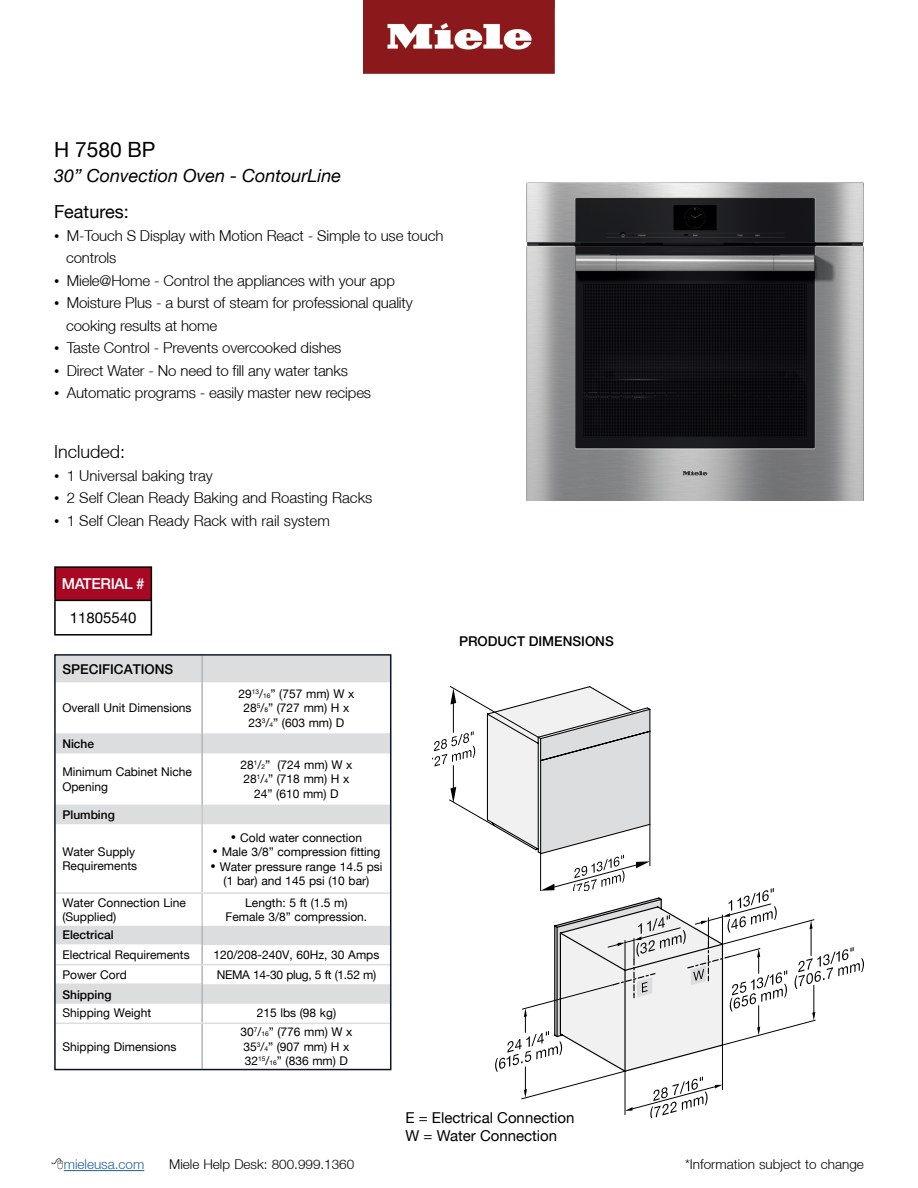
<style>
.page{position:relative;width:918px;height:1188px;background:#fff}
.page>*{position:absolute;margin:0;border:0;box-sizing:border-box;transform-origin:0 0}
.t1{font:21px "Helvetica Neue LT";color:#000}
.t2{font:italic 18px "Helvetica Neue LT";color:#000}
.t3{font:18px "Helvetica Neue LT";color:#000}
.t4{font:300 18px "Helvetica Neue LT";color:#000}
.t5{font:300 15px/22.5px "Helvetica Neue LT";letter-spacing:-.01em;color:#000}
.t6{font:15px/18px "Helvetica Neue LT";color:#000}
.t7{font:500 15px "Helvetica Neue LT";letter-spacing:-.025em;color:#fff}
.t8{font:300 13.5px "Helvetica Neue LT";color:#000}
.t9{font:500 13.5px "Helvetica Neue LT";color:#000}
.t10{font:300 13.5px "Helvetica Neue LT";color:#215e9e}
.t11{font:12px/14.4px "Helvetica Neue LT";color:#000;text-align:center}
.t12{font:500 12px "Helvetica Neue LT";color:#000}
.t13{font:12px "Helvetica Neue LT";letter-spacing:-.025em;color:#000}
.s1{font-family:"Times New Roman";font-weight:400}
.s2{font-size:6.6px}
.s3{font-family:"Times New Roman";font-size:15px}
</style>
<div class="page">
<img style="left:363px;top:0;width:192px;height:73px">
<img style="left:527px;top:182px;width:337px;height:318px">
<svg style="left:57px;top:657px;width:331px;height:347px"></svg>
<hr style="left:201px;top:656px;width:2px;height:26px;background:#b1b4b6">
<hr style="left:201px;top:682px;width:2px;height:51px;background:#b1b4b6">
<hr style="left:201px;top:733px;width:2px;height:20px;background:#b1b4b6">
<hr style="left:201px;top:753px;width:2px;height:52px;background:#b1b4b6">
<hr style="left:201px;top:984px;width:2px;height:20px;background:#b1b4b6">
<svg style="left:201px;top:1004px;width:2px;height:19px"></svg>
<hr style="left:201px;top:1024px;width:2px;height:45px;background:#b1b4b6">
<hr style="left:56px;top:983px;width:145px;height:2px;background:#dcddde">
<hr style="left:56px;top:1023px;width:146px;height:1px;background:#dcddde">
<hr style="left:202px;top:1023px;width:188px;height:1px;background:#dcddde">
<svg style="left:57px;top:805px;width:331px;height:179px"></svg>
<hr style="left:201px;top:824px;width:2px;height:68px;background:#c7c8ca">
<hr style="left:201px;top:894px;width:2px;height:32px;background:#c7c8ca">
<hr style="left:202px;top:892px;width:188px;height:2px;background:#dcddde">
<div style="left:54px;top:654px;width:337px;height:416px;border:2px solid #0b1328"></div>
<div style="left:55px;top:567px;width:96px;height:33px;background:#a70925"></div>
<hr style="left:54px;top:566px;width:98px;height:2px;background:#000">
<hr style="left:54px;top:568px;width:2px;height:32px;background:#000">
<hr style="left:151px;top:568px;width:1px;height:32px;background:#000">
<hr style="left:54px;top:600px;width:98px;height:1px;background:#000">
<hr style="left:54px;top:601px;width:2px;height:33px;background:#000">
<hr style="left:151px;top:601px;width:1px;height:33px;background:#000">
<hr style="left:54px;top:634px;width:98px;height:2px;background:#000">
<hr style="left:64px;top:1170px;width:80px;height:1px;background:#215e9e">
<svg style="left:434px;top:686px;width:430px;height:431px"></svg>
<div style="left:476px;top:863px;width:49px;height:83px;background:#fff"></div>
<h1 class="t1" style="left:54px;top:137px;width:103px">H 7580 BP</h1>
<h2 class="t2" style="left:54px;top:165px;width:289px">30” Convection Oven - ContourLine</h2>
<h2 class="t3" style="left:54px;top:201px;width:76px">Features:</h2>
<p class="t5" style="left:66px;top:224px;width:379px;text-indent:-12px"><span class="s1">•</span> M-Touch S Display with Motion React - Simple to use touch controls</p>
<p class="t5" style="left:54px;top:269px;width:342px"><span class="s1">•</span> Miele@Home - Control the appliances with your app</p>
<p class="t5" style="left:66px;top:291px;width:348px;text-indent:-12px"><span class="s1">•</span> Moisture Plus - a burst of steam for professional quality cooking results at home</p>
<p class="t5" style="left:54px;top:336px;width:289px"><span class="s1">•</span> Taste Control - Prevents overcooked dishes</p>
<p class="t5" style="left:54px;top:359px;width:296px"><span class="s1">•</span> Direct Water - No need to fill any water tanks</p>
<p class="t5" style="left:54px;top:381px;width:319px"><span class="s1">•</span> Automatic programs - easily master new recipes</p>
<h2 class="t4" style="left:54px;top:441px;width:73px">Included:</h2>
<p class="t5" style="left:54px;top:464px;width:160px"><span class="s1">•</span> 1 Universal baking tray</p>
<p class="t5" style="left:54px;top:486px;width:320px"><span class="s1">•</span> 2 Self Clean Ready Baking and Roasting Racks</p>
<p class="t5" style="left:54px;top:509px;width:277px"><span class="s1">•</span> 1 Self Clean Ready Rack with rail system</p>
<p class="t7" style="left:62px;top:575px;width:84px">MATERIAL #</p>
<p class="t6" style="left:70px;top:608px;width:68px">11805540</p>
<p class="t9" style="left:62px;top:661px;width:112px">SPECIFICATIONS</p>
<p class="t11" style="left:62px;top:700px;width:131px">Overall Unit Dimensions</p>
<p class="t11" style="left:239px;top:686px;width:117px">29<sup>13</sup>/<span class="s2">16</span>” (757 mm) W x<br>28<sup>5</sup>/<span class="s2">8</span>” (727 mm) H x<br>23<sup>3</sup>/<span class="s2">4</span>” (603 mm) D</p>
<p class="t12" style="left:62px;top:736px;width:33px">Niche</p>
<p class="t11" style="left:62px;top:764px;width:131px;text-align:left">Minimum Cabinet Niche<br>Opening</p>
<p class="t11" style="left:240px;top:757px;width:114px">28<sup>1</sup>/<span class="s2">2</span>” (724 mm) W x<br>28<sup>1</sup>/<span class="s2">4</span>” (718 mm) H x<br>24” (610 mm) D</p>
<p class="t12" style="left:62px;top:807px;width:54px">Plumbing</p>
<p class="t11" style="left:62px;top:844px;width:76px;text-align:left">Water Supply<br>Requirements</p>
<p class="t11" style="left:231px;top:830px;width:133px"><span class="s3">•</span> Cold water connection</p>
<p class="t11" style="left:212px;top:845px;width:170px"><span class="s3">•</span> Male 3/8” compression fitting</p>
<p class="t11" style="left:210px;top:859px;width:174px"><span class="s3">•</span> Water pressure range 14.5 psi (1 bar) and 145 psi (10 bar)</p>
<p class="t11" style="left:62px;top:895px;width:125px;text-align:left">Water Connection Line (Supplied)</p>
<p class="t11" style="left:226px;top:895px;width:143px">Length: 5 ft (1.5 m)<br>Female 3/8” compression.</p>
<p class="t12" style="left:62px;top:928px;width:53px">Electrical</p>
<p class="t11" style="left:62px;top:948px;width:129px">Electrical Requirements</p>
<p class="t11" style="left:213px;top:947px;width:167px">120/208-240V, 60Hz, 30 Amps</p>
<p class="t11" style="left:62px;top:967px;width:66px">Power Cord</p>
<p class="t13" style="left:217px;top:968px;width:161px">NEMA 14-30 plug, 5 ft (1.52 m)</p>
<p class="t12" style="left:62px;top:987px;width:51px">Shipping</p>
<p class="t11" style="left:62px;top:1006px;width:90px">Shipping Weight</p>
<p class="t11" style="left:257px;top:1006px;width:81px">215 lbs (98 kg)</p>
<p class="t11" style="left:62px;top:1039px;width:115px">Shipping Dimensions</p>
<p class="t11" style="left:240px;top:1025px;width:114px;text-align:left">30<sup>7</sup>/<span class="s2">16</span>” (776 mm) W x<br>35<sup>3</sup>/<span class="s2">4</span>” (907 mm) H x<br>32<sup>15</sup>/<span class="s2">16</span>” (836 mm) D</p>
<p class="t9" style="left:459px;top:634px;width:156px">PRODUCT DIMENSIONS</p>
<p class="t6" style="left:405px;top:1109px;width:171px">E = Electrical Connection<br>W = Water Connection</p>
<p class="t10" style="left:64px;top:1156px;width:82px">mieleusa.com</p>
<p class="t8" style="left:169px;top:1156px;width:187px">Miele Help Desk: 800.999.1360</p>
<p class="t8" style="left:685px;top:1156px;width:180px">*Information subject to change</p>
</div>
